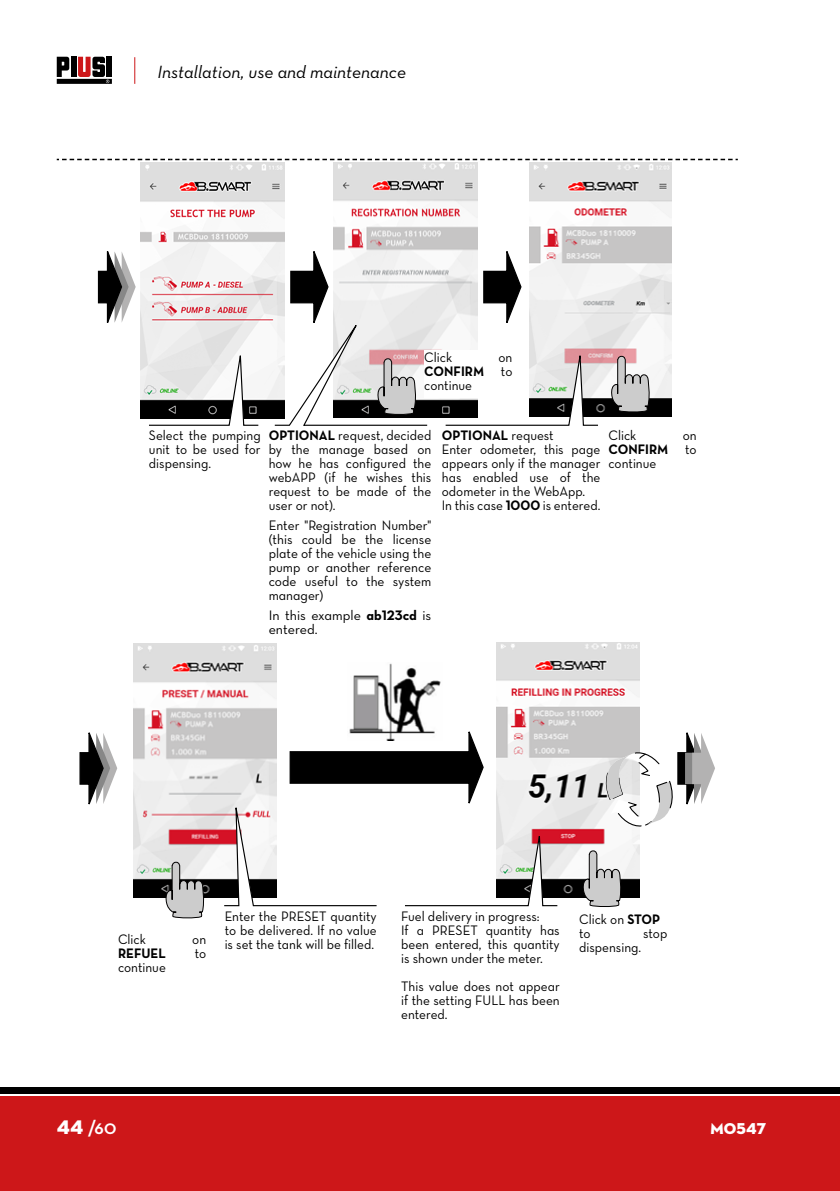
<style>
.page{position:relative;width:840px;height:1191px;background:#fff}
.page>*{position:absolute;margin:0;border:0;box-sizing:border-box;transform-origin:0 0}
.t1{font:700 20px "Neutraface Display";color:#fff}
.t2{font:18px "Neutraface Text Book Italic Alt";color:#000}
.t3{font:16px "Neutraface Display Titling";letter-spacing:.01em;color:#fff}
.t4{font:14px/14px "Neutraface Text Book Alt";color:#000;scale:.95 1}
.t5{font:14px/14px "Neutraface Text Book Alt";color:#000;text-align:justify;scale:.96 1}
.t6{font:14px "Neutraface Text Bold Alt";color:#000;scale:.95 1}
.t7{font:14px/14px "Neutraface Text Book Alt";color:#000}
.s1{font-family:"Neutraface Text Book Alt"}
.s2{font-family:"Neutraface Text Bold Alt"}
.s3{font-family:"Neutraface Display Titling";font-weight:400}
</style>
<div class="page">
<div style="left:0;top:1096px;width:839px;height:95px;background:#cd1719"></div>
<div style="left:0;top:1087px;width:839px;height:6px;background:#000"></div>
<div style="left:71px;top:57px;width:5px;height:20px;background:#000"></div>
<div style="left:107px;top:57px;width:5px;height:20px;background:#000"></div>
<svg style="left:57px;top:57px;width:12px;height:20px"></svg>
<div style="left:57px;top:79px;width:55px;height:5px;background:#000"></div>
<svg style="left:78px;top:57px;width:31px;height:26px"></svg>
<svg style="left:134px;top:57px;width:1px;height:27px"></svg>
<svg style="left:57px;top:159px;width:680px;height:1px"></svg>
<img style="left:140px;top:162px;width:144px;height:256px">
<img style="left:333px;top:162px;width:144px;height:255px">
<svg style="left:483px;top:251px;width:39px;height:72px"></svg>
<svg style="left:97px;top:251px;width:39px;height:72px"></svg>
<img style="left:529px;top:162px;width:141px;height:255px">
<div style="left:424px;top:350px;width:88px;height:48px;background:#fff"></div>
<svg style="left:444px;top:344px;width:155px;height:82px"></svg>
<svg style="left:610px;top:355px;width:40px;height:58px"></svg>
<svg style="left:273px;top:250px;width:155px;height:176px"></svg>
<svg style="left:148px;top:344px;width:111px;height:82px"></svg>
<img style="left:134px;top:643px;width:142px;height:254px">
<svg style="left:79px;top:732px;width:38px;height:73px"></svg>
<img style="left:496px;top:642px;width:142px;height:255px">
<svg style="left:165px;top:861px;width:40px;height:58px;background:#b5b6b5"></svg>
<svg style="left:223px;top:730px;width:335px;height:176px"></svg>
<svg style="left:581px;top:850px;width:41px;height:57px"></svg>
<img style="left:347px;top:663px;width:95px;height:77px">
<svg style="left:604px;top:731px;width:110px;height:98px"></svg>
<p class="t2" style="left:157px;top:60px;width:250px">Installation, use and maintenance</p>
<p class="t4" style="left:424px;top:349px;width:31px">Click</p>
<p class="t4" style="left:498px;top:349px;width:16px">on</p>
<p class="t6" style="left:424px;top:362px;width:94px">CONFIRM <span class="s1">to</span></p>
<p class="t4" style="left:424px;top:377px;width:52px">continue</p>
<p class="t4" style="left:149px;top:428px;width:119px;text-align:justify">Select the pumping unit to be used for dispensing.</p>
<p class="t4" style="left:268px;top:428px;width:172px;text-align:justify"><span class="s2">OPTIONAL</span> request, decided by the manage based on how he has configured the webAPP (if he wishes this request to be made of the user or not).</p>
<p class="t5" style="left:268px;top:518px;width:171px">Enter "Registration Number" (this could be the license plate of the vehicle using the pump or another reference code useful to the system manager)</p>
<p class="t7" style="left:268px;top:608px;width:164px">In this example <span class="s2">ab123cd</span> is entered.</p>
<p class="t6" style="left:441px;top:426px;width:119px">OPTIONAL <span class="s1">request</span></p>
<p class="t4" style="left:441px;top:442px;width:168px">Enter odometer, this page appears only if the manager has enabled use of the odometer in the WebApp.<br>In this case <span class="s2">1000</span> is entered.</p>
<p class="t4" style="left:608px;top:428px;width:31px">Click</p>
<p class="t4" style="left:682px;top:428px;width:16px">on</p>
<p class="t6" style="left:608px;top:440px;width:94px">CONFIRM <span class="s1">to</span></p>
<p class="t4" style="left:608px;top:456px;width:52px">continue</p>
<p class="t4" style="left:224px;top:908px;width:161px">Enter the PRESET quantity to be delivered. If no value</p>
<p class="t4" style="left:118px;top:932px;width:31px">Click</p>
<p class="t4" style="left:192px;top:932px;width:16px">on</p>
<p class="t4" style="left:224px;top:936px;width:159px">is set the tank will be filled.</p>
<p class="t6" style="left:118px;top:944px;width:52px">REFUEL</p>
<p class="t4" style="left:194px;top:946px;width:14px">to</p>
<p class="t4" style="left:118px;top:960px;width:52px">continue</p>
<p class="t4" style="left:401px;top:908px;width:168px">Fuel delivery in progress:<br>If a PRESET quantity has been entered, this quantity is shown under the meter.</p>
<p class="t4" style="left:401px;top:978px;width:168px;text-align:justify">This value does not appear if the setting FULL has been entered.</p>
<p class="t4" style="left:579px;top:912px;width:87px">Click on <span class="s2">STOP </span>to</p>
<p class="t4" style="left:642px;top:926px;width:27px">stop</p>
<p class="t4" style="left:579px;top:940px;width:67px">dispensing.</p>
<h1 class="t1" style="left:57px;top:1116px;width:61px"><span class="s3">44</span> /60</h1>
<p class="t3" style="left:710px;top:1118px;width:57px">M0547</p>
</div>
